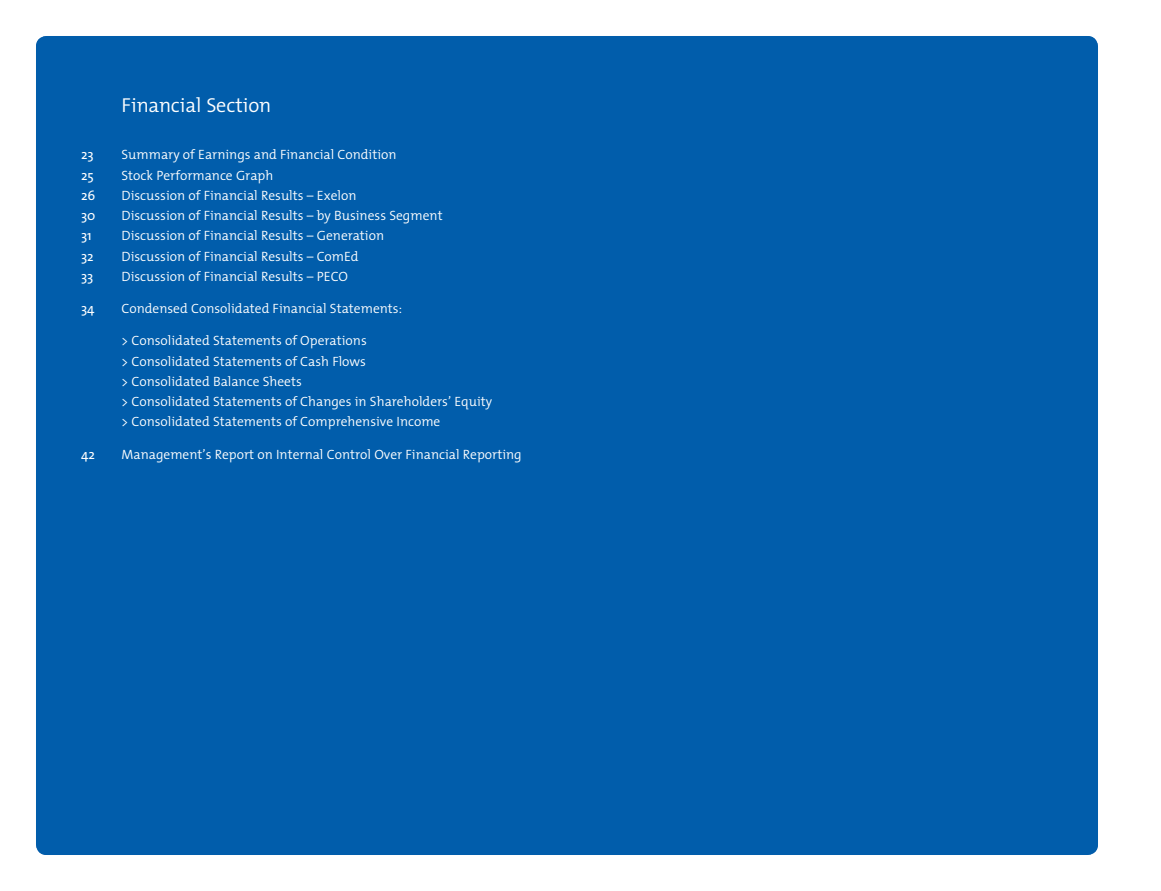
<style>
.page{position:relative;width:1161px;height:891px;background:#fff}
.page>*{position:absolute;margin:0;border:0;box-sizing:border-box;transform-origin:0 0}
.t1{font:300 20.25px "The Mix";color:#fff}
.t2{font:300 13.5px/20.2px "The Mix";color:#fff}
.t3{font:13.5px "The Mix";color:#fff}
</style>
<div class="page">
<div style="left:36px;top:36px;width:1062px;height:819px;background:#015dab;border-radius:11px"></div>
<h1 class="t1" style="left:122px;top:88px;width:151px">Financial Section</h1>
<p class="t3" style="left:81px;top:144px;width:14px">23</p>
<p class="t2" style="left:122px;top:144px;width:277px">Summary of Earnings and Financial Condition</p>
<p class="t3" style="left:81px;top:164px;width:14px">25</p>
<p class="t2" style="left:122px;top:164px;width:153px">Stock Performance Graph</p>
<p class="t3" style="left:81px;top:184px;width:16px">26</p>
<p class="t2" style="left:122px;top:185px;width:237px">Discussion of Financial Results – Exelon</p>
<p class="t3" style="left:81px;top:204px;width:16px">30</p>
<p class="t2" style="left:122px;top:205px;width:323px">Discussion of Financial Results – by Business Segment</p>
<p class="t3" style="left:81px;top:225px;width:12px">31</p>
<p class="t2" style="left:122px;top:225px;width:264px">Discussion of Financial Results – Generation</p>
<p class="t3" style="left:81px;top:245px;width:14px">32</p>
<p class="t2" style="left:122px;top:245px;width:239px">Discussion of Financial Results – ComEd</p>
<p class="t3" style="left:81px;top:265px;width:14px">33</p>
<p class="t2" style="left:122px;top:266px;width:228px">Discussion of Financial Results – PECO</p>
<p class="t3" style="left:81px;top:297px;width:15px">34</p>
<p class="t2" style="left:122px;top:298px;width:282px">Condensed Consolidated Financial Statements:</p>
<p class="t2" style="left:122px;top:330px;width:372px">&gt; Consolidated Statements of Operations<br>&gt; Consolidated Statements of Cash Flows<br>&gt; Consolidated Balance Sheets<br>&gt; Consolidated Statements of Changes in Shareholders’ Equity &gt; Consolidated Statements of Comprehensive Income</p>
<p class="t3" style="left:81px;top:443px;width:15px">42</p>
<p class="t2" style="left:122px;top:443px;width:402px">Management’s Report on Internal Control Over Financial Reporting</p>
</div>
